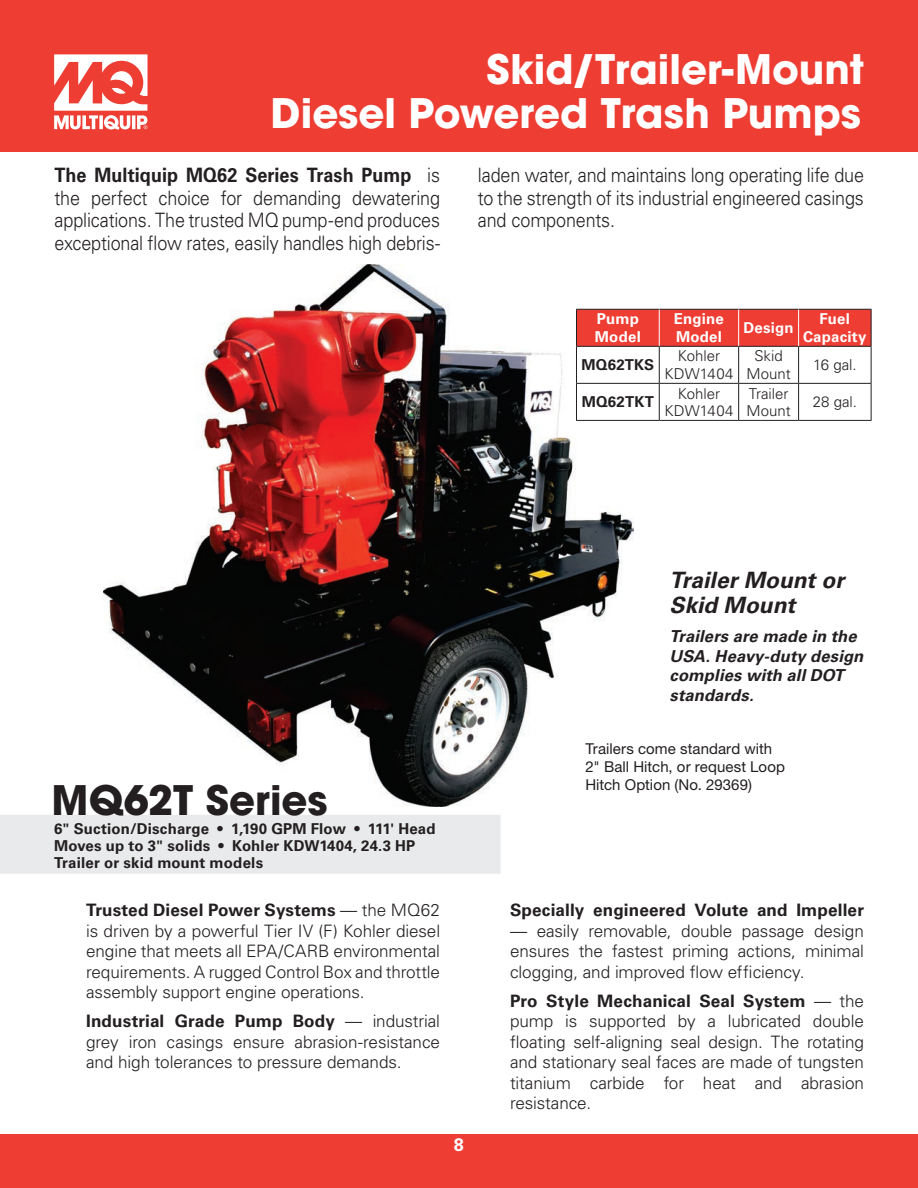
<style>
.page{position:relative;width:918px;height:1188px;background:#fff}
.page>*{position:absolute;margin:0;border:0;box-sizing:border-box;transform-origin:0 0}
.t1{font:700 40.35px/43.8px "ITC Avant Garde Pro";color:#fff;text-align:right}
.t2{font:700 40.35px "ITC Avant Garde Pro";color:#231f20}
.t3{font:italic 700 22.5px/25.5px "Univers LT Std";letter-spacing:.005em;color:#231f20}
.t4{font:300 19.8px/22.5px "Univers LT Std";letter-spacing:-.01em;color:#231f20;text-align:justify;scale:.91 1}
.t5{font:700 18px "Univers LT Std";color:#fff}
.t6{font:300 17.1px/20.5px "Univers LT Std";letter-spacing:-.005em;color:#231f20;text-align:justify}
.t7{font:700 17.1px "Univers LT Std";letter-spacing:.005em;color:#231f20}
.t8{font:italic 700 16.5px/19.5px "Univers LT Std";letter-spacing:.01em;color:#231f20}
.t9{font:700 15px/17.2px "Univers LT Std";letter-spacing:.015em;color:#231f20}
.t10{font:15px/18px "Helvetica Neue LT Pro";letter-spacing:.005em;color:#231f20}
.t11{font:300 15px/17.5px "Univers LT Std";color:#231f20;text-align:center}
.t12{font:700 15px/17.5px "Univers LT Std";letter-spacing:.015em;color:#fff}
.s1{font-weight:700}
</style>
<div class="page">
<img style="left:103px;top:264px;width:531px;height:542px">
<div style="left:0;top:0;width:918px;height:151px;background:#ee3e34"></div>
<div style="left:0;top:1134px;width:918px;height:54px;background:#ee3e34"></div>
<svg style="left:54px;top:54px;width:94px;height:75px"></svg>
<div style="left:577px;top:310px;width:294px;height:36px;background:#ee3e34"></div>
<hr style="left:576px;top:309px;width:83px;height:1px;background:#231f20">
<hr style="left:576px;top:310px;width:1px;height:36px;background:#231f20">
<hr style="left:659px;top:309px;width:80px;height:1px;background:#231f20">
<hr style="left:739px;top:309px;width:60px;height:1px;background:#231f20">
<hr style="left:799px;top:309px;width:73px;height:1px;background:#231f20">
<hr style="left:871px;top:310px;width:1px;height:36px;background:#231f20">
<hr style="left:576px;top:346px;width:83px;height:1px;background:#231f20">
<hr style="left:576px;top:347px;width:1px;height:36px;background:#231f20">
<hr style="left:659px;top:346px;width:80px;height:1px;background:#231f20">
<hr style="left:659px;top:347px;width:1px;height:36px;background:#231f20">
<hr style="left:739px;top:346px;width:60px;height:1px;background:#231f20">
<hr style="left:738px;top:347px;width:1px;height:36px;background:#231f20">
<hr style="left:799px;top:346px;width:73px;height:1px;background:#231f20">
<hr style="left:798px;top:347px;width:1px;height:36px;background:#231f20">
<hr style="left:871px;top:347px;width:1px;height:36px;background:#231f20">
<hr style="left:576px;top:383px;width:83px;height:1px;background:#231f20">
<hr style="left:576px;top:384px;width:1px;height:36px;background:#231f20">
<hr style="left:659px;top:383px;width:80px;height:1px;background:#231f20">
<hr style="left:659px;top:384px;width:1px;height:36px;background:#231f20">
<hr style="left:739px;top:383px;width:60px;height:1px;background:#231f20">
<hr style="left:738px;top:384px;width:1px;height:36px;background:#231f20">
<hr style="left:799px;top:383px;width:73px;height:1px;background:#231f20">
<hr style="left:798px;top:384px;width:1px;height:36px;background:#231f20">
<hr style="left:871px;top:384px;width:1px;height:36px;background:#231f20">
<hr style="left:576px;top:420px;width:83px;height:1px;background:#231f20">
<hr style="left:659px;top:420px;width:80px;height:1px;background:#231f20">
<hr style="left:739px;top:420px;width:60px;height:1px;background:#231f20">
<hr style="left:799px;top:420px;width:73px;height:1px;background:#231f20">
<hr style="left:659px;top:310px;width:1px;height:36px;background:#fff">
<hr style="left:738px;top:310px;width:1px;height:36px;background:#fff">
<hr style="left:798px;top:310px;width:1px;height:36px;background:#fff">
<div style="left:1px;top:816px;width:499px;height:57px;background:#e9eaeb"></div>
<div style="left:0;top:815px;width:501px;height:59px;border:2px solid #e9eaeb"></div>
<h1 class="t1" style="left:271px;top:47px;width:595px">Skid/Trailer-Mount<br>Diesel Powered Trash Pumps</h1>
<p class="t4" style="left:55px;top:164px;width:425px"><span class="s1">The Multiquip MQ62 Series Trash Pump</span> is the perfect choice for demanding dewatering applications. The trusted MQ pump-end produces exceptional flow rates, easily handles high debris-</p>
<p class="t4" style="left:478px;top:164px;width:426px">laden water, and maintains long operating life due to the strength of its industrial engineered casings and components.</p>
<p class="t12" style="left:595px;top:310px;width:47px">Pump<br>Model</p>
<p class="t12" style="left:674px;top:310px;width:51px">Engine<br>Model</p>
<p class="t12" style="left:744px;top:319px;width:52px">Design</p>
<p class="t12" style="left:803px;top:310px;width:65px;text-align:center">Fuel<br>Capacity</p>
<p class="t9" style="left:582px;top:356px;width:74px">MQ62TKS</p>
<p class="t11" style="left:664px;top:347px;width:71px">Kohler<br>KDW1404</p>
<p class="t11" style="left:747px;top:347px;width:46px">Skid<br>Mount</p>
<p class="t11" style="left:813px;top:356px;width:45px">16 gal.</p>
<p class="t9" style="left:582px;top:394px;width:74px">MQ62TKT</p>
<p class="t11" style="left:664px;top:384px;width:71px">Kohler<br>KDW1404</p>
<p class="t11" style="left:747px;top:384px;width:46px;text-align:left">Trailer<br>Mount</p>
<p class="t11" style="left:813px;top:393px;width:46px">28 gal.</p>
<h1 class="t2" style="left:52px;top:773px;width:278px">MQ62T Series</h1>
<p class="t9" style="left:54px;top:820px;width:383px">6" Suction/Discharge • 1,190 GPM Flow • 111' Head<br>Moves up to 3" solids • Kohler KDW1404, 24.3 HP<br>Trailer or skid mount models</p>
<p class="t6" style="left:86px;top:900px;width:356px"><span class="s1">Trusted Diesel Power Systems</span> — the MQ62 is driven by a powerful Tier IV (F) Kohler diesel engine that meets all EPA/CARB environmental requirements. A rugged Control Box and throttle assembly support engine operations.</p>
<p class="t6" style="left:86px;top:1011px;width:355px"><span class="s1">Industrial Grade Pump Body</span> — industrial grey iron casings ensure abrasion-resistance and high tolerances to pressure demands.</p>
<p class="t5" style="left:454px;top:1134px;width:12px">8</p>
<h2 class="t3" style="left:670px;top:567px;width:176px">Trailer Mount or<br>Skid Mount</h2>
<p class="t8" style="left:670px;top:627px;width:195px">Trailers are made in the<br>USA. Heavy-duty design complies with all DOT standards.</p>
<p class="t10" style="left:585px;top:739px;width:201px">Trailers come standard with<br>2" Ball Hitch, or request Loop<br>Hitch Option (No. 29369)</p>
<p class="t7" style="left:510px;top:900px;width:355px">Specially engineered Volute and Impeller</p>
<p class="t6" style="left:510px;top:920px;width:356px">— easily removable, double passage design ensures the fastest priming actions, minimal clogging, and improved flow efficiency.</p>
<p class="t6" style="left:510px;top:990px;width:356px"><span class="s1">Pro Style Mechanical Seal System</span> — the pump is supported by a lubricated double floating self-aligning seal design. The rotating and stationary seal faces are made of tungsten titanium carbide for heat and abrasion resistance.</p>
</div>
